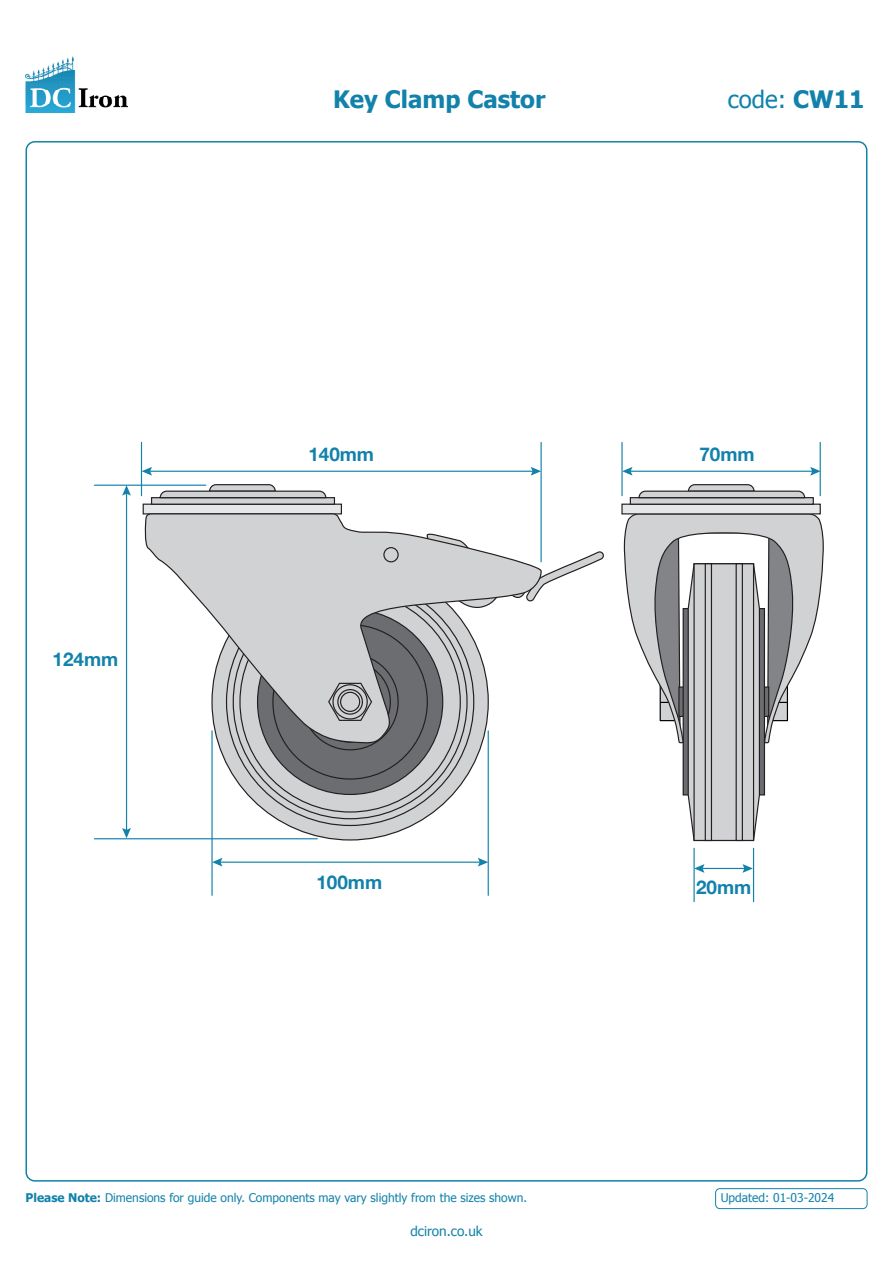
<style>
.page{position:relative;width:893px;height:1263px;background:#fff}
.page>*{position:absolute;margin:0;border:0;box-sizing:border-box;transform-origin:0 0}
.Product_Name{font:700 24px "Tahoma";color:#1282aa}
.Product_Name-2{font:24px "Tahoma";color:#1282aa}
.t1{font:700 18.9px "Helvetica Neue";color:#1282aa}
.Product_Name-3{font:13.5px "Tahoma";color:#1282aa}
.Product_Name-4{font:12px "Tahoma";color:#1282aa}
.s1{font-weight:700}
</style>
<div class="page">
<svg style="left:542px;top:551px;width:62px;height:37px"></svg>
<svg style="left:682px;top:766px;width:84px;height:76px"></svg>
<svg style="left:623px;top:514px;width:201px;height:252px"></svg>
<div style="left:622px;top:504px;width:198px;height:10px;background:#e6e7e9"></div>
<div style="left:630px;top:498px;width:183px;height:6px;background:#d1d2d4"></div>
<div style="left:630px;top:497px;width:184px;height:8px;border:1px solid #231f20"></div>
<svg style="left:638px;top:484px;width:168px;height:15px"></svg>
<svg style="left:212px;top:564px;width:276px;height:276px;background:#bdbebf"></svg>
<div style="left:258px;top:609px;width:185px;height:185px;background:#6c6d70;border-radius:50%"></div>
<div style="left:143px;top:504px;width:198px;height:10px;background:#e6e7e9"></div>
<div style="left:152px;top:498px;width:182px;height:6px;background:#d1d2d4"></div>
<div style="left:151px;top:497px;width:184px;height:8px;border:1px solid #231f20"></div>
<svg style="left:159px;top:484px;width:168px;height:15px"></svg>
<svg style="left:144px;top:513px;width:398px;height:231px"></svg>
<svg style="left:327px;top:682px;width:46px;height:39px;background:#afb0b1"></svg>
<div style="left:332px;top:684px;width:36px;height:35px;border:1px solid #231f20;border-radius:50%"></div>
<div style="left:337px;top:689px;width:26px;height:26px;border:1px solid #231f20;border-radius:50%"></div>
<div style="left:340px;top:692px;width:20px;height:20px;border:1px solid #231f20;border-radius:50%"></div>
<div style="left:694px;top:564px;width:59px;height:276px;background:#d1d2d4"></div>
<div style="left:693px;top:563px;width:61px;height:278px;border:1px solid #231f20"></div>
<div style="left:705px;top:563px;width:7px;height:278px;border:1px solid #231f20"></div>
<div style="left:736px;top:563px;width:7px;height:278px;border:1px solid #231f20"></div>
<div style="left:383px;top:547px;width:16px;height:15px;border:1px solid #231f20;border-radius:50%"></div>
<hr style="left:141px;top:442px;width:1px;height:54px;background:#1282aa">
<hr style="left:540px;top:442px;width:2px;height:120px;background:#1282aa">
<hr style="left:149px;top:471px;width:385px;height:1px;background:#1282aa">
<svg style="left:142px;top:467px;width:10px;height:9px"></svg>
<svg style="left:531px;top:467px;width:10px;height:9px"></svg>
<hr style="left:126px;top:492px;width:1px;height:339px;background:#1282aa">
<svg style="left:122px;top:828px;width:9px;height:10px"></svg>
<svg style="left:122px;top:486px;width:9px;height:10px"></svg>
<hr style="left:621px;top:442px;width:2px;height:54px;background:#1282aa">
<hr style="left:820px;top:442px;width:1px;height:54px;background:#1282aa">
<hr style="left:629px;top:471px;width:185px;height:1px;background:#1282aa">
<svg style="left:622px;top:467px;width:10px;height:9px"></svg>
<svg style="left:810px;top:467px;width:11px;height:9px"></svg>
<hr style="left:211px;top:731px;width:2px;height:164px;background:#1282aa">
<hr style="left:488px;top:731px;width:1px;height:164px;background:#1282aa">
<hr style="left:693px;top:848px;width:2px;height:54px;background:#1282aa">
<hr style="left:753px;top:848px;width:1px;height:54px;background:#1282aa">
<hr style="left:219px;top:861px;width:262px;height:2px;background:#1282aa">
<svg style="left:212px;top:858px;width:10px;height:8px"></svg>
<svg style="left:478px;top:858px;width:10px;height:8px"></svg>
<hr style="left:701px;top:868px;width:45px;height:1px;background:#1282aa">
<svg style="left:694px;top:864px;width:10px;height:9px"></svg>
<svg style="left:742px;top:864px;width:11px;height:9px"></svg>
<hr style="left:94px;top:485px;width:112px;height:1px;background:#1282aa">
<hr style="left:94px;top:838px;width:223px;height:1px;background:#1282aa">
<div style="left:715px;top:1188px;width:152px;height:21px;border:1px solid #1282aa;border-radius:4px"></div>
<img style="left:26px;top:57px;width:102px;height:56px">
<p class="Product_Name" style="left:333px;top:82px;width:214px">Key Clamp Castor</p>
<p class="Product_Name-2" style="left:728px;top:83px;width:138px">code: <span class="s1">CW11</span></p>
<p class="t1" style="left:53px;top:644px;width:67px">124mm</p>
<p class="t1" style="left:308px;top:440px;width:67px">140mm</p>
<p class="t1" style="left:699px;top:440px;width:57px">70mm</p>
<p class="t1" style="left:316px;top:867px;width:67px">100mm</p>
<p class="t1" style="left:696px;top:872px;width:57px">20mm</p>
<p class="Product_Name-4" style="left:26px;top:1190px;width:503px"><span class="s1">Please Note:</span> Dimensions for guide only. Components may vary slightly from the sizes shown.</p>
<p class="Product_Name-4" style="left:721px;top:1190px;width:115px">Updated: 01-03-2024</p>
<p class="Product_Name-3" style="left:410px;top:1222px;width:74px">dciron.co.uk</p>
</div>
